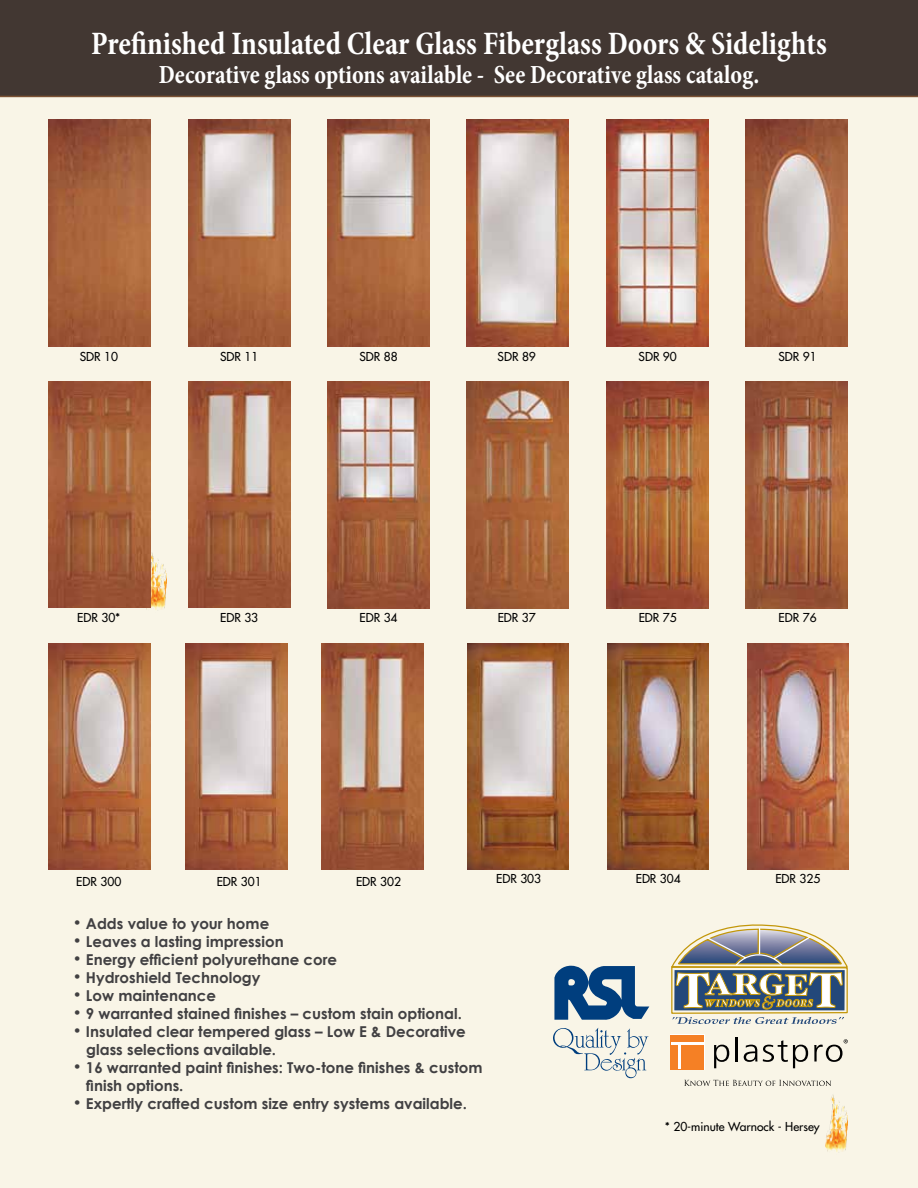
<style>
.page{position:relative;width:918px;height:1188px;background:#fff}
.page>*{position:absolute;margin:0;border:0;box-sizing:border-box;transform-origin:0 0}
.t1{font:700 condensed 33px "Minion Pro";color:#fff;scale:.91 1}
.t2{font:700 condensed 26.4px "Minion Pro";color:#fff;scale:.91 1}
.t3{font:700 15px/18px "Century Gothic";color:#414042}
.t4{font:12px "Futura";color:#000}
</style>
<div class="page">
<div style="left:0;top:98px;width:918px;height:1090px;background:#f9f5e7"></div>
<img style="left:146px;top:553px;width:21px;height:57px">
<img style="left:825px;top:1095px;width:23px;height:57px">
<div style="left:0;top:0;width:918px;height:97px;background:#423732"></div>
<img style="left:49px;top:643px;width:102px;height:227px">
<img style="left:185px;top:643px;width:102px;height:227px">
<img style="left:322px;top:643px;width:102px;height:226px">
<img style="left:49px;top:120px;width:102px;height:226px">
<img style="left:467px;top:120px;width:102px;height:226px">
<img style="left:606px;top:120px;width:102px;height:226px">
<img style="left:327px;top:120px;width:102px;height:226px">
<img style="left:188px;top:120px;width:102px;height:226px">
<img style="left:746px;top:120px;width:102px;height:226px">
<img style="left:327px;top:382px;width:102px;height:227px">
<img style="left:49px;top:382px;width:102px;height:226px">
<img style="left:467px;top:382px;width:102px;height:227px">
<img style="left:606px;top:382px;width:102px;height:227px">
<img style="left:746px;top:382px;width:102px;height:227px">
<img style="left:188px;top:382px;width:102px;height:226px">
<svg style="left:671px;top:924px;width:177px;height:100px"></svg>
<svg style="left:670px;top:1035px;width:35px;height:35px"></svg>
<svg style="left:714px;top:1045px;width:15px;height:23px"></svg>
<hr style="left:736px;top:1037px;width:2px;height:25px;background:#000">
<svg style="left:744px;top:1040px;width:64px;height:28px"></svg>
<div style="left:671px;top:1035px;width:33px;height:35px;background:#f58025"></div>
<hr style="left:671px;top:1042px;width:33px;height:3px;background:#fff">
<hr style="left:678px;top:1044px;width:2px;height:25px;background:#fff">
<svg style="left:684px;top:1080px;width:147px;height:6px"></svg>
<svg style="left:814px;top:1039px;width:34px;height:23px"></svg>
<svg style="left:554px;top:966px;width:95px;height:54px"></svg>
<svg style="left:553px;top:1028px;width:95px;height:50px"></svg>
<img style="left:468px;top:643px;width:101px;height:227px">
<img style="left:608px;top:643px;width:100px;height:227px">
<img style="left:747px;top:643px;width:101px;height:227px">
<h1 class="t1" style="left:91px;top:21px;width:810px">Prefinished Insulated Clear Glass Fiberglass Doors &amp; Sidelights</h1>
<h2 class="t2" style="left:159px;top:56px;width:661px">Decorative glass options available - See Decorative glass catalog.</h2>
<p class="t4" style="left:80px;top:349px;width:40px">SDR 10</p>
<p class="t4" style="left:220px;top:349px;width:40px">SDR 11</p>
<p class="t4" style="left:359px;top:349px;width:40px">SDR 88</p>
<p class="t4" style="left:498px;top:349px;width:40px">SDR 89</p>
<p class="t4" style="left:639px;top:349px;width:40px">SDR 90</p>
<p class="t4" style="left:778px;top:349px;width:40px">SDR 91</p>
<p class="t4" style="left:77px;top:610px;width:45px">EDR 30*</p>
<p class="t4" style="left:220px;top:610px;width:40px">EDR 33</p>
<p class="t4" style="left:359px;top:610px;width:40px">EDR 34</p>
<p class="t4" style="left:498px;top:610px;width:40px">EDR 37</p>
<p class="t4" style="left:639px;top:610px;width:40px">EDR 75</p>
<p class="t4" style="left:779px;top:610px;width:40px">EDR 76</p>
<p class="t4" style="left:76px;top:873px;width:47px">EDR 300</p>
<p class="t4" style="left:217px;top:873px;width:47px">EDR 301</p>
<p class="t4" style="left:356px;top:873px;width:47px">EDR 302</p>
<p class="t3" style="left:73px;top:914px;width:198px">• Adds value to your home</p>
<p class="t3" style="left:73px;top:932px;width:212px">• Leaves a lasting impression</p>
<p class="t3" style="left:73px;top:950px;width:266px">• Energy efficient polyurethane core</p>
<p class="t3" style="left:73px;top:968px;width:189px">• Hydroshield Technology</p>
<p class="t3" style="left:73px;top:986px;width:145px">• Low maintenance</p>
<p class="t3" style="left:73px;top:1004px;width:391px">• 9 warranted stained finishes – custom stain optional.</p>
<p class="t3" style="left:86px;top:1022px;width:381px;text-indent:-13px">• Insulated clear tempered glass – Low E &amp; Decorative glass selections available.</p>
<p class="t3" style="left:86px;top:1058px;width:398px;text-indent:-13px">• 16 warranted paint finishes: Two-tone finishes &amp; custom finish options.</p>
<p class="t3" style="left:73px;top:1094px;width:396px">• Expertly crafted custom size entry systems available.</p>
<p class="t4" style="left:496px;top:871px;width:47px">EDR 303</p>
<p class="t4" style="left:636px;top:871px;width:47px">EDR 304</p>
<p class="t4" style="left:775px;top:871px;width:47px">EDR 325</p>
<p class="t4" style="left:665px;top:1118px;width:156px">* 20-minute Warnock - Hersey</p>
</div>
